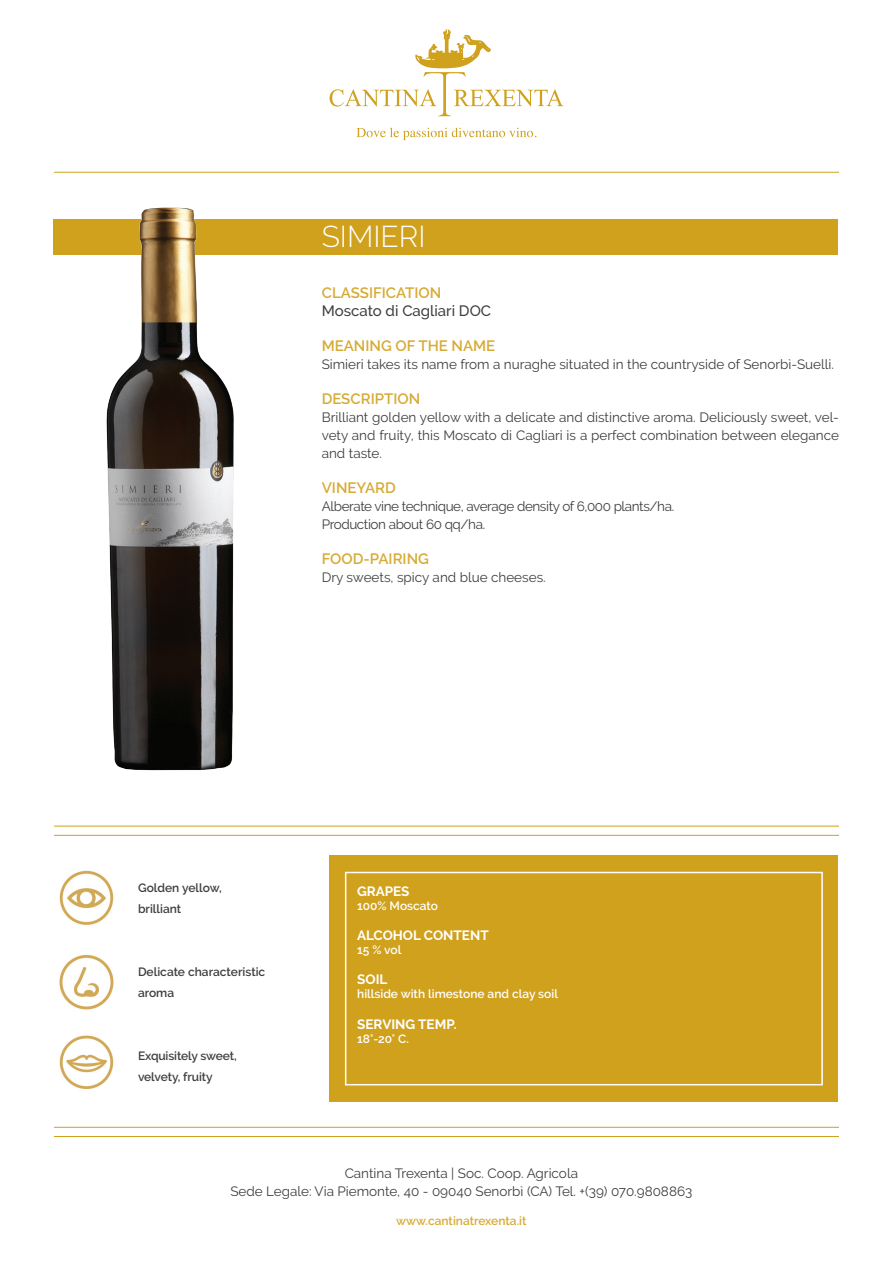
<style>
.page{position:relative;width:893px;height:1263px;background:#fff}
.page>*{position:absolute;margin:0;border:0;box-sizing:border-box;transform-origin:0 0}
.t1{font:300 30px "Raleway";color:#fff}
.caratteristiche{font:600 15px "Raleway";color:#d6aa34}
.caratteristiche-2{font:500 15px "Raleway";color:#3e3e3f}
.t2{font:13.5px/18px "Raleway";color:#3e3e3f;text-align:center}
.t3{font:13.5px "Raleway";letter-spacing:-.03em;color:#3e3e3f}
.t4{font:700 13.5px "Raleway";color:#fff}
.t5{font:600 12px "Raleway";color:#3e3e3f}
.t6{font:600 12px "Raleway";color:#fff}
.t7{font:600 12px "Raleway";color:#d6aa34}
</style>
<div class="page">
<div style="left:330px;top:856px;width:508px;height:246px;background:#d0a11d"></div>
<div style="left:53px;top:219px;width:785px;height:35px;background:#d0a11d"></div>
<svg style="left:330px;top:30px;width:233px;height:86px"></svg>
<svg style="left:357px;top:128px;width:179px;height:12px"></svg>
<hr style="left:54px;top:172px;width:785px;height:1px;background:#d0a11d">
<hr style="left:54px;top:1136px;width:785px;height:1px;background:#d0a11d">
<hr style="left:54px;top:835px;width:785px;height:1px;background:#d0a11d">
<hr style="left:54px;top:1127px;width:785px;height:1px;background:#d0a11d">
<hr style="left:54px;top:826px;width:785px;height:1px;background:#d0a11d">
<img style="left:59px;top:1035px;width:55px;height:54px">
<img style="left:59px;top:954px;width:55px;height:56px">
<img style="left:59px;top:870px;width:55px;height:55px">
<div style="left:345px;top:872px;width:478px;height:213px;border:2px solid #fff"></div>
<img style="left:96px;top:207px;width:148px;height:564px">
<p class="t1" style="left:322px;top:219px;width:105px">SIMIERI</p>
<p class="caratteristiche" style="left:322px;top:284px;width:121px">CLASSIFICATION</p>
<p class="caratteristiche-2" style="left:322px;top:302px;width:171px">Moscato di Cagliari DOC</p>
<p class="caratteristiche" style="left:322px;top:337px;width:175px">MEANING OF THE NAME</p>
<p class="t2" style="left:322px;top:355px;width:514px">Simieri takes its name from a nuraghe situated in the countryside of Senorbì-Suelli.</p>
<p class="caratteristiche" style="left:322px;top:390px;width:100px">DESCRIPTION</p>
<p class="t2" style="left:322px;top:408px;width:519px;text-align:justify">Brilliant golden yellow with a delicate and distinctive aroma. Deliciously sweet, vel&shy;vety and fruity, this Moscato di Cagliari is a perfect combination between elegance and taste.</p>
<p class="caratteristiche" style="left:322px;top:479px;width:76px">VINEYARD</p>
<p class="t3" style="left:322px;top:498px;width:354px">Alberate vine technique, average density of 6,000 plants/ha.</p>
<p class="t3" style="left:322px;top:516px;width:165px">Production about 60 qq/ha.</p>
<p class="caratteristiche" style="left:322px;top:550px;width:109px">FOOD-PAIRING</p>
<p class="t2" style="left:322px;top:568px;width:226px">Dry sweets, spicy and blue cheeses.</p>
<p class="t5" style="left:138px;top:880px;width:85px">Golden yellow,</p>
<p class="t5" style="left:138px;top:901px;width:45px">brilliant</p>
<p class="t5" style="left:138px;top:964px;width:129px">Delicate characteristic</p>
<p class="t5" style="left:138px;top:985px;width:38px">aroma</p>
<p class="t5" style="left:138px;top:1048px;width:100px">Exquisitely sweet,</p>
<p class="t5" style="left:138px;top:1069px;width:76px">velvety, fruity</p>
<p class="t4" style="left:357px;top:884px;width:54px">GRAPES</p>
<p class="t6" style="left:357px;top:899px;width:82px">100% Moscato</p>
<p class="t4" style="left:357px;top:928px;width:133px">ALCOHOL CONTENT</p>
<p class="t6" style="left:357px;top:943px;width:46px">15 % vol</p>
<p class="t4" style="left:357px;top:972px;width:32px">SOIL</p>
<p class="t6" style="left:357px;top:987px;width:202px">hillside with limestone and clay soil</p>
<p class="t4" style="left:357px;top:1016px;width:101px">SERVING TEMP.</p>
<p class="t6" style="left:357px;top:1031px;width:53px">18°-20° C.</p>
<p class="t2" style="left:230px;top:1164px;width:463px">Cantina Trexenta | Soc. Coop. Agricola<br>Sede Legale: Via Piemonte, 40 - 09040 Senorbì (CA) Tel. +(39) 070.9808863</p>
<p class="t7" style="left:396px;top:1214px;width:132px">www.cantinatrexenta.it</p>
</div>
